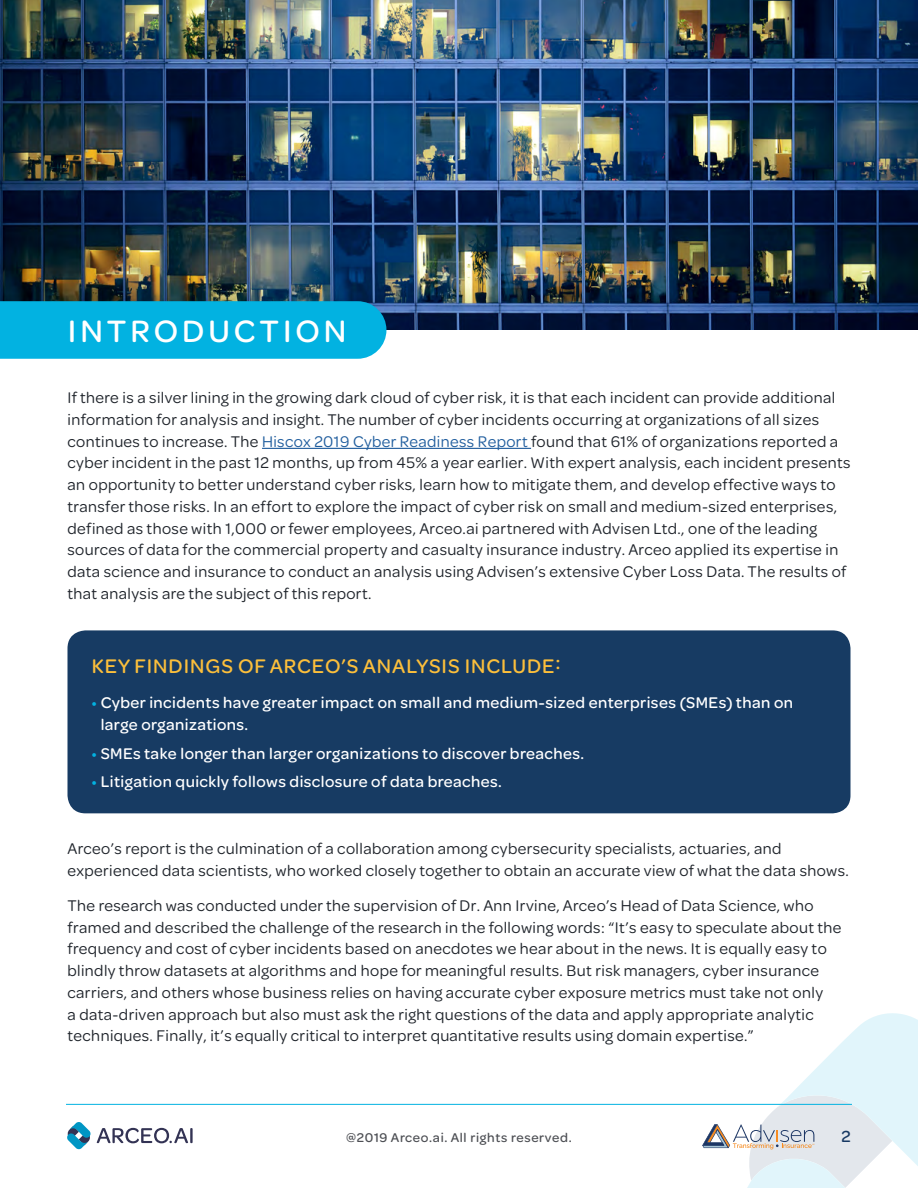
<style>
.page{position:relative;width:918px;height:1188px;background:#fff}
.page>*{position:absolute;margin:0;border:0;box-sizing:border-box;transform-origin:0 0}
.t1{font:500 33px "Omnes";letter-spacing:.12em;color:#fff}
.t2{font:500 21px "Omnes";letter-spacing:.045em;color:#fcbf3b}
.t3{font:500 17.1px "Omnes";color:#173963}
.t4{font:16.5px/21.8px "Omnes";letter-spacing:.025em;color:#1f242b}
.t5{font:500 16.5px/21.8px "Omnes";letter-spacing:.025em;color:#fff}
.t6{font:500 13.5px "Omnes";letter-spacing:.05em;color:#4d4f54}
.s1{color:#215e9e}
.s2{color:#02b2e1}
</style>
<div class="page">
<hr style="left:66px;top:1104px;width:786px;height:1px;background:#02b2e1">
<svg style="left:702px;top:1013px;width:216px;height:175px"></svg>
<hr style="left:190px;top:1128px;width:3px;height:15px;background:#333354">
<svg style="left:97px;top:1128px;width:91px;height:15px"></svg>
<svg style="left:67px;top:1122px;width:24px;height:27px"></svg>
<div style="left:68px;top:630px;width:782px;height:183px;background:#173b63;border-radius:18px"></div>
<img style="left:0;top:0;width:918px;height:330px">
<div style="left:0;top:301px;width:386px;height:58px;background:#02b2e1"></div>
<hr style="left:262px;top:448px;width:269px;height:1px;background:#215e9e">
<h1 class="t1" style="left:68px;top:309px;width:280px">INTRODUCTION</h1>
<p class="t4" style="left:68px;top:386px;width:785px">If there is a silver lining in the growing dark cloud of cyber risk, it is that each incident can provide additional information for analysis and insight. The number of cyber incidents occurring at organizations of all sizes continues to increase. The <span class="s1">Hiscox 2019 Cyber Readiness Report</span> found that 61% of organizations reported a cyber incident in the past 12 months, up from 45% a year earlier. With expert analysis, each incident presents an opportunity to better understand cyber risks, learn how to mitigate them, and develop effective ways to transfer those risks. In an effort to explore the impact of cyber risk on small and medium-sized enterprises, defined as those with 1,000 or fewer employees, Arceo.ai partnered with Advisen Ltd., one of the leading sources of data for the commercial property and casualty insurance industry. Arceo applied its expertise in data science and insurance to conduct an analysis using Advisen’s extensive Cyber Loss Data. The results of that analysis are the subject of this report.</p>
<p class="t2" style="left:92px;top:652px;width:470px">KEY FINDINGS OF ARCEO’S ANALYSIS INCLUDE:</p>
<p class="t5" style="left:101px;top:691px;width:694px;text-indent:-9px"><span class="s2">•</span> Cyber incidents have greater impact on small and medium-sized enterprises (SMEs) than on large organizations.</p>
<p class="t5" style="left:92px;top:741px;width:494px"><span class="s2">•</span> SMEs take longer than larger organizations to discover breaches.</p>
<p class="t5" style="left:92px;top:770px;width:412px"><span class="s2">•</span> Litigation quickly follows disclosure of data breaches.</p>
<p class="t4" style="left:68px;top:837px;width:783px">Arceo’s report is the culmination of a collaboration among cybersecurity specialists, actuaries, and experienced data scientists, who worked closely together to obtain an accurate view of what the data shows.</p>
<p class="t4" style="left:68px;top:894px;width:775px">The research was conducted under the supervision of Dr. Ann Irvine, Arceo’s Head of Data Science, who framed and described the challenge of the research in the following words: “It’s easy to speculate about the frequency and cost of cyber incidents based on anecdotes we hear about in the news. It is equally easy to blindly throw datasets at algorithms and hope for meaningful results. But risk managers, cyber insurance carriers, and others whose business relies on having accurate cyber exposure metrics must take not only<br>a data-driven approach but also must ask the right questions of the data and apply appropriate analytic techniques. Finally, it’s equally critical to interpret quantitative results using domain expertise.”</p>
<p class="t6" style="left:346px;top:1129px;width:227px">@2019 Arceo.ai. All rights reserved.</p>
<p class="t3" style="left:841px;top:1124px;width:11px">2</p>
</div>
